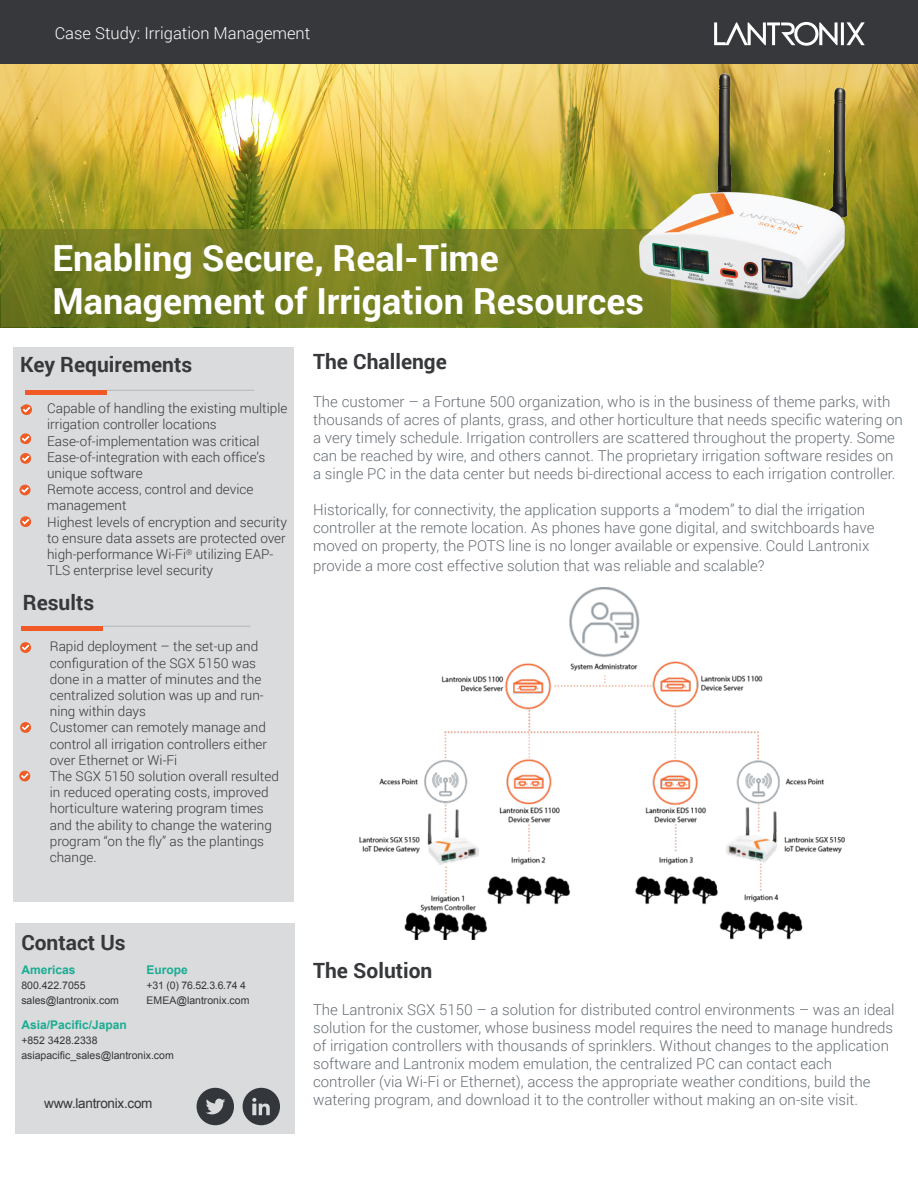
<style>
.page{position:relative;width:918px;height:1188px;background:#fff}
.page>*{position:absolute;margin:0;border:0;box-sizing:border-box;transform-origin:0 0}
.t1{font:700 36px "Roboto";color:#fff}
.t2{font:700 21px "Roboto";color:#36383b}
.t3{font:300 16.5px "Roboto";color:#fdffff}
.t4{font:300 15px/18px "Roboto";color:#666e75}
.t5{font:300 13.5px/16.2px "Roboto";color:#36383b}
.Paragraph_Style_1{font:13.5px "Arial";letter-spacing:-.02em;color:#33373b}
.Paragraph_Style_1-2{font:700 12px "Arial";color:#1aac93}
.Paragraph_Style_1-3{font:10.5px "Arial";color:#33373b}
</style>
<div class="page">
<div style="left:0;top:0;width:918px;height:65px;background:#36383b"></div>
<svg style="left:714px;top:22px;width:151px;height:24px"></svg>
<img style="left:0;top:65px;width:918px;height:262px">
<svg style="left:2px;top:229px;width:669px;height:98px;background:#767f20"></svg>
<img style="left:605px;top:73px;width:313px;height:242px">
<img style="left:359px;top:588px;width:486px;height:351px">
<div style="left:14px;top:347px;width:280px;height:554px;background:#d9dbdc"></div>
<hr style="left:106px;top:390px;width:148px;height:1px;background:#b6b6b7">
<hr style="left:25px;top:390px;width:81px;height:4px;background:#f15927">
<hr style="left:102px;top:626px;width:148px;height:1px;background:#b6b6b7">
<hr style="left:21px;top:626px;width:81px;height:4px;background:#f15927">
<svg style="left:21px;top:404px;width:11px;height:11px"></svg>
<svg style="left:19px;top:484px;width:12px;height:12px"></svg>
<svg style="left:20px;top:453px;width:12px;height:11px"></svg>
<svg style="left:20px;top:433px;width:12px;height:12px"></svg>
<svg style="left:20px;top:516px;width:12px;height:11px"></svg>
<svg style="left:20px;top:642px;width:11px;height:11px"></svg>
<svg style="left:20px;top:722px;width:11px;height:11px"></svg>
<svg style="left:19px;top:770px;width:12px;height:12px"></svg>
<div style="left:15px;top:923px;width:280px;height:211px;background:#d9dbdc"></div>
<svg style="left:197px;top:1088px;width:37px;height:37px"></svg>
<svg style="left:243px;top:1088px;width:37px;height:37px"></svg>
<p class="t3" style="left:55px;top:22px;width:257px">Case Study: Irrigation Management</p>
<p class="t1" style="left:52px;top:233px;width:448px">Enabling Secure, Real-Time</p>
<p class="t1" style="left:52px;top:276px;width:593px">Management of Irrigation Resources</p>
<p class="t2" style="left:20px;top:350px;width:174px">Key Requirements</p>
<p class="t5" style="left:47px;top:400px;width:242px;text-indent:-27px">• Capable of handling the existing multiple irrigation controller locations</p>
<p class="t5" style="left:20px;top:432px;width:241px">• Ease-of-implementation was critical</p>
<p class="t5" style="left:47px;top:448px;width:220px;text-indent:-27px">• Ease-of-integration with each office’s unique software</p>
<p class="t5" style="left:47px;top:481px;width:208px;text-indent:-27px">• Remote access, control and device management</p>
<p class="t5" style="left:47px;top:513px;width:241px;text-indent:-27px">• Highest levels of encryption and security to ensure data assets are protected over high-performance Wi-Fi<sup>®</sup> utilizing EAP-TLS enterprise level security</p>
<p class="t2" style="left:23px;top:588px;width:73px">Results</p>
<p class="t5" style="left:50px;top:638px;width:216px;text-indent:-27px">• Rapid deployment – the set-up and configuration of the SGX 5150 was done in a matter of minutes and the centralized solution was up and run&shy;ning within days</p>
<p class="t5" style="left:50px;top:719px;width:219px;text-align:justify;text-indent:-27px">• Customer can remotely manage and control all irrigation controllers either over Ethernet or Wi-Fi</p>
<p class="t5" style="left:50px;top:768px;width:231px;text-indent:-27px">• The SGX 5150 solution overall resulted in reduced operating costs, improved horticulture watering program times and the ability to change the watering program “on the fly” as the plantings change.</p>
<p class="t2" style="left:313px;top:347px;width:135px">The Challenge</p>
<p class="t4" style="left:313px;top:392px;width:591px">The customer – a Fortune 500 organization, who is in the business of theme parks, with thousands of acres of plants, grass, and other horticulture that needs specific watering on a very timely schedule. Irrigation controllers are scattered throughout the property. Some can be reached by wire, and others cannot. The proprietary irrigation software resides on a single PC in the data center but needs bi-directional access to each irrigation controller.</p>
<p class="t4" style="left:313px;top:500px;width:554px">Historically, for connectivity, the application supports a “modem” to dial the irrigation</p>
<p class="t4" style="left:313px;top:518px;width:563px">controller at the remote location. As phones have gone digital, and switchboards have moved on property, the POTS line is no longer available or expensive. Could Lantronix</p>
<p class="t4" style="left:313px;top:556px;width:453px">provide a more cost effective solution that was reliable and scalable?</p>
<p class="t2" style="left:21px;top:928px;width:106px">Contact Us</p>
<p class="Paragraph_Style_1-2" style="left:147px;top:962px;width:43px">Europe</p>
<p class="Paragraph_Style_1-3" style="left:147px;top:979px;width:101px">+31 (0) 76.52.3.6.74 4</p>
<p class="Paragraph_Style_1-3" style="left:147px;top:994px;width:104px">EMEA@lantronix.com</p>
<p class="Paragraph_Style_1-2" style="left:21px;top:962px;width:56px">Americas</p>
<p class="Paragraph_Style_1-3" style="left:21px;top:979px;width:66px">800.422.7055</p>
<p class="Paragraph_Style_1-3" style="left:21px;top:994px;width:99px">sales@lantronix.com</p>
<p class="Paragraph_Style_1-2" style="left:21px;top:1017px;width:107px">Asia/Pacific/Japan</p>
<p class="Paragraph_Style_1-3" style="left:21px;top:1034px;width:78px">+852 3428.2338</p>
<p class="Paragraph_Style_1-3" style="left:21px;top:1049px;width:154px">asiapacific_sales@lantronix.com</p>
<p class="Paragraph_Style_1" style="left:44px;top:1094px;width:110px">www.lantronix.com</p>
<p class="t2" style="left:313px;top:955px;width:121px">The Solution</p>
<p class="t4" style="left:313px;top:1000px;width:583px">The Lantronix SGX 5150 – a solution for distributed control environments – was an ideal solution for the customer, whose business model requires the need to manage hundreds of irrigation controllers with thousands of sprinklers. Without changes to the application software and Lantronix modem emulation, the centralized PC can contact each</p>
<p class="t4" style="left:313px;top:1072px;width:559px">controller (via Wi-Fi or Ethernet), access the appropriate weather conditions, build the watering program, and download it to the controller without making an on-site visit.</p>
</div>
